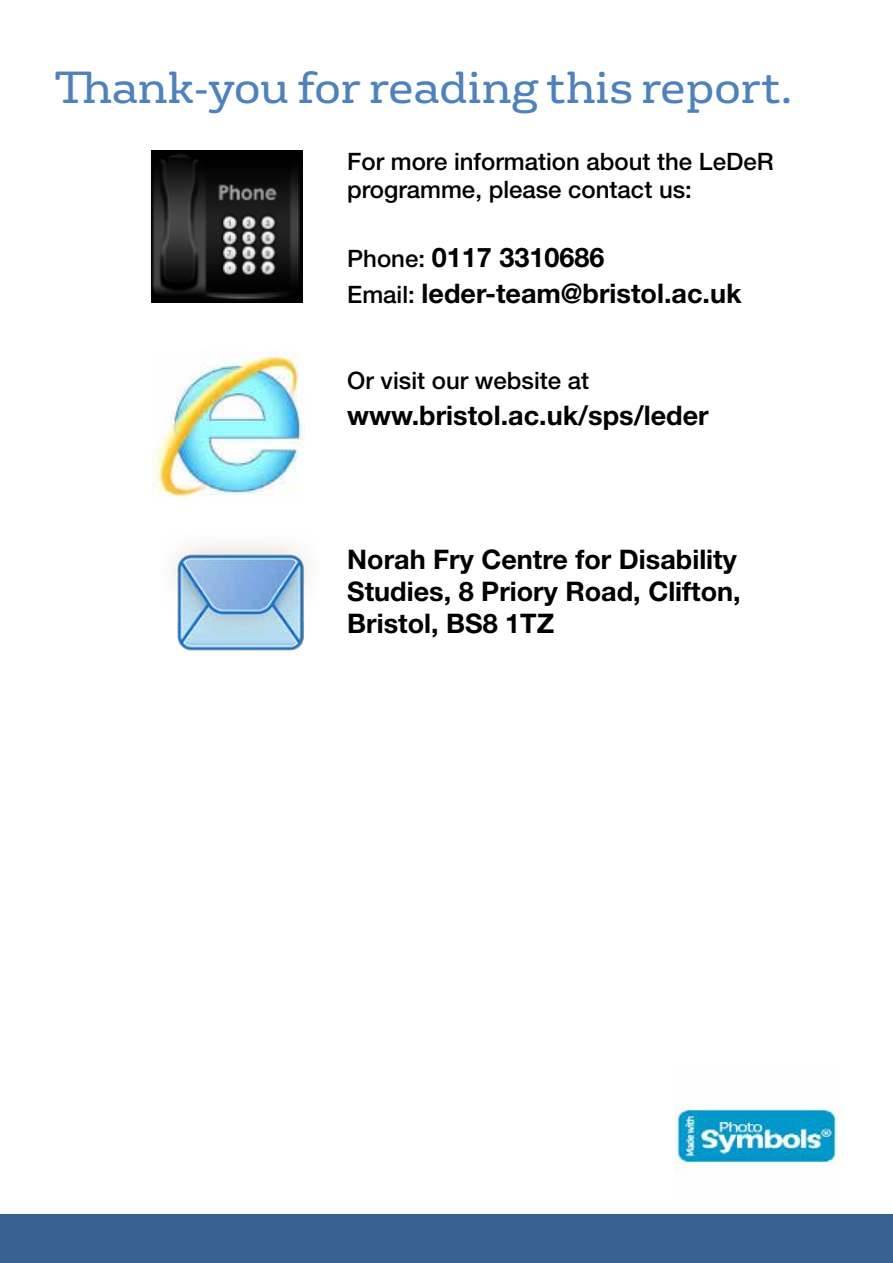
<style>
.page{position:relative;width:893px;height:1263px;background:#fff}
.page>*{position:absolute;margin:0;border:0;box-sizing:border-box;transform-origin:0 0}
.t1{font:43.65px "FS Rufus";color:#4f82bd}
.t2{font:700 27px/32.4px "Helvetica Neue";color:#000}
.t3{font:500 24px/28.8px "Helvetica Neue";color:#000}
.s1{font-weight:500;font-size:24px}
</style>
<div class="page">
<div style="left:0;top:1214px;width:893px;height:49px;background:#386191"></div>
<img style="left:151px;top:151px;width:152px;height:151px">
<img style="left:153px;top:352px;width:151px;height:146px">
<img style="left:674px;top:1104px;width:164px;height:67px">
<img style="left:173px;top:545px;width:136px;height:106px">
<h1 class="t1" style="left:55px;top:51px;width:739px">Thank-you for reading this report.</h1>
<p class="t3" style="left:347px;top:146px;width:428px">For more information about the LeDeR programme, please contact us:</p>
<p class="t2" style="left:347px;top:239px;width:396px;line-height:36px"><span class="s1">Phone:</span> 0117 3310686<br><span class="s1">Email:</span> leder-team@bristol.ac.uk</p>
<p class="t3" style="left:347px;top:365px;width:243px">Or visit our website at</p>
<p class="t2" style="left:347px;top:398px;width:363px">www.bristol.ac.uk/sps/leder</p>
<p class="t2" style="left:347px;top:542px;width:395px">Norah Fry Centre for Disability<br>Studies, 8 Priory Road, Clifton,<br>Bristol, BS8 1TZ</p>
</div>
